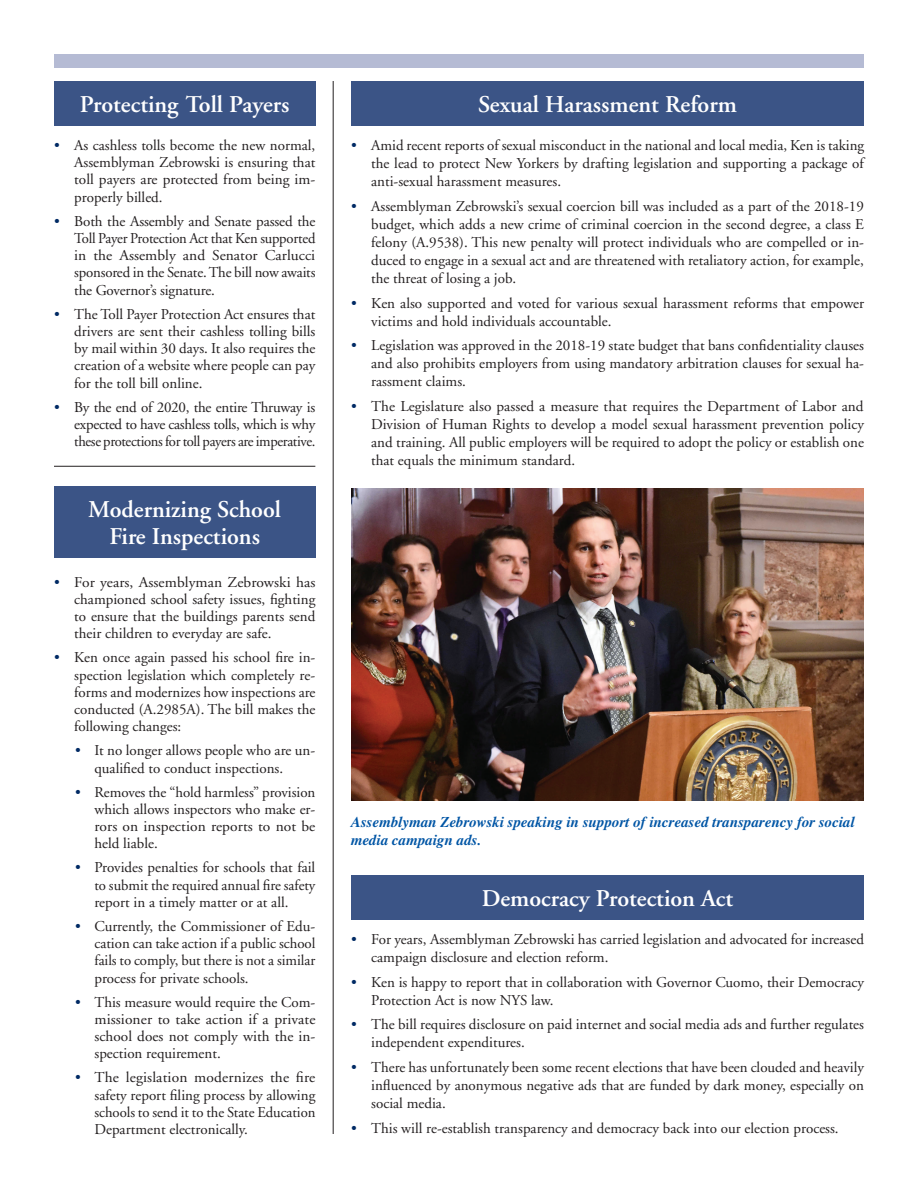
<style>
.page{position:relative;width:918px;height:1188px;background:#fff}
.page>*{position:absolute;margin:0;border:0;box-sizing:border-box;transform-origin:0 0}
.t1{font:600 24px/27px "Adobe Garamond";color:#fff;text-align:center}
.t2{font:15px/17.2px "Adobe Garamond";color:#231f20;text-align:justify}
.t3{font:italic 700 15px/18px "Times";color:#0155a5}
.s1{color:#002a64}
</style>
<div class="page">
<img style="left:352px;top:488px;width:512px;height:313px">
<div style="left:54px;top:54px;width:810px;height:14px;background:#b5bbd4"></div>
<hr style="left:333px;top:81px;width:1px;height:1053px;background:#231f20">
<div style="left:54px;top:486px;width:261px;height:71px;background:#3b5486"></div>
<div style="left:54px;top:81px;width:261px;height:45px;background:#3b5486"></div>
<div style="left:351px;top:81px;width:513px;height:45px;background:#3b5486"></div>
<div style="left:351px;top:875px;width:513px;height:45px;background:#3b5486"></div>
<hr style="left:54px;top:466px;width:261px;height:1px;background:#231f20">
<h1 class="t1" style="left:80px;top:91px;width:211px">Protecting Toll Payers</h1>
<p class="t2" style="left:74px;top:137px;width:243px;text-indent:-20px"><span class="s1">•</span> As cashless tolls become the new normal, Assemblyman Zebrowski is ensuring that toll payers are protected from being im&shy;properly billed.</p>
<p class="t2" style="left:74px;top:213px;width:243px;text-indent:-20px"><span class="s1">•</span> Both the Assembly and Senate passed the Toll Payer Protection Act that Ken supported in the Assembly and Senator Carlucci sponsored in the Senate. The bill now awaits the Governor’s signature.</p>
<p class="t2" style="left:74px;top:306px;width:243px;text-indent:-20px"><span class="s1">•</span> The Toll Payer Protection Act ensures that drivers are sent their cashless tolling bills by mail within 30 days. It also requires the creation of a website where people can pay for the toll bill online.</p>
<p class="t2" style="left:74px;top:399px;width:243px;text-indent:-20px"><span class="s1">•</span> By the end of 2020, the entire Thruway is expected to have cashless tolls, which is why these protections for toll payers are imperative.</p>
<h1 class="t1" style="left:88px;top:496px;width:194px">Modernizing School<br>Fire Inspections</h1>
<p class="t2" style="left:74px;top:574px;width:243px;text-indent:-20px"><span class="s1">•</span> For years, Assemblyman Zebrowski has championed school safety issues, fighting to ensure that the buildings parents send their children to everyday are safe.</p>
<p class="t2" style="left:74px;top:649px;width:243px;text-indent:-20px"><span class="s1">•</span> Ken once again passed his school fire in&shy;spection legislation which completely re&shy;forms and modernizes how inspections are conducted (A.2985A). The bill makes the following changes:</p>
<p class="t2" style="left:94px;top:742px;width:222px;text-indent:-20px"><span class="s1">•</span> It no longer allows people who are un&shy;qualified to conduct inspections.</p>
<p class="t2" style="left:94px;top:784px;width:222px;text-indent:-20px"><span class="s1">•</span> Removes the “hold harmless” provision which allows inspectors who make er&shy;rors on inspection reports to not be held liable.</p>
<p class="t2" style="left:94px;top:859px;width:222px;text-indent:-20px"><span class="s1">•</span> Provides penalties for schools that fail to submit the required annual fire safety report in a timely matter or at all.</p>
<p class="t2" style="left:94px;top:918px;width:223px;text-indent:-20px"><span class="s1">•</span> Currently, the Commissioner of Edu&shy;cation can take action if a public school fails to comply, but there is not a similar process for private schools.</p>
<p class="t2" style="left:94px;top:994px;width:223px;text-indent:-20px"><span class="s1">•</span> This measure would require the Com&shy;missioner to take action if a private school does not comply with the in&shy;spection requirement.</p>
<p class="t2" style="left:94px;top:1069px;width:223px;text-indent:-20px"><span class="s1">•</span> The legislation modernizes the fire safety report filing process by allowing schools to send it to the State Education Department electronically.</p>
<h1 class="t1" style="left:478px;top:91px;width:260px">Sexual Harassment Reform</h1>
<p class="t2" style="left:371px;top:137px;width:494px;line-height:18px;text-indent:-20px"><span class="s1">•</span> Amid recent reports of sexual misconduct in the national and local media, Ken is taking the lead to protect New Yorkers by drafting legislation and supporting a package of anti-sexual harassment measures.</p>
<p class="t2" style="left:371px;top:197px;width:494px;line-height:18px;text-indent:-20px"><span class="s1">•</span> Assemblyman Zebrowski’s sexual coercion bill was included as a part of the 2018-19 budget, which adds a new crime of criminal coercion in the second degree, a class E felony (A.9538). This new penalty will protect individuals who are compelled or in&shy;duced to engage in a sexual act and are threatened with retaliatory action, for example, the threat of losing a job.</p>
<p class="t2" style="left:371px;top:294px;width:495px;line-height:18px;text-indent:-20px"><span class="s1">•</span> Ken also supported and voted for various sexual harassment reforms that empower victims and hold individuals accountable.</p>
<p class="t2" style="left:371px;top:337px;width:494px;line-height:18px;text-indent:-20px"><span class="s1">•</span> Legislation was approved in the 2018-19 state budget that bans confidentiality clauses and also prohibits employers from using mandatory arbitration clauses for sexual ha&shy;rassment claims.</p>
<p class="t2" style="left:371px;top:398px;width:494px;line-height:18px;text-indent:-20px"><span class="s1">•</span> The Legislature also passed a measure that requires the Department of Labor and Division of Human Rights to develop a model sexual harassment prevention policy and training. All public employers will be required to adopt the policy or establish one that equals the minimum standard.</p>
<p class="t3" style="left:351px;top:813px;width:505px">Assemblyman Zebrowski speaking in support of increased transparency for social media campaign ads.</p>
<h1 class="t1" style="left:482px;top:885px;width:253px">Democracy Protection Act</h1>
<p class="t2" style="left:371px;top:931px;width:494px;line-height:18px;text-indent:-20px"><span class="s1">•</span> For years, Assemblyman Zebrowski has carried legislation and advocated for increased campaign disclosure and election reform.</p>
<p class="t2" style="left:371px;top:973px;width:494px;line-height:18px;text-indent:-20px"><span class="s1">•</span> Ken is happy to report that in collaboration with Governor Cuomo, their Democracy<br>Protection Act is now NYS law.</p>
<p class="t2" style="left:371px;top:1016px;width:494px;line-height:18px;text-indent:-20px"><span class="s1">•</span> The bill requires disclosure on paid internet and social media ads and further regulates independent expenditures.</p>
<p class="t2" style="left:371px;top:1059px;width:494px;line-height:18px;text-indent:-20px"><span class="s1">•</span> There has unfortunately been some recent elections that have been clouded and heavily influenced by anonymous negative ads that are funded by dark money, especially on social media.</p>
<p class="t2" style="left:351px;top:1120px;width:489px"><span class="s1">•</span> This will re-establish transparency and democracy back into our election process.</p>
</div>
